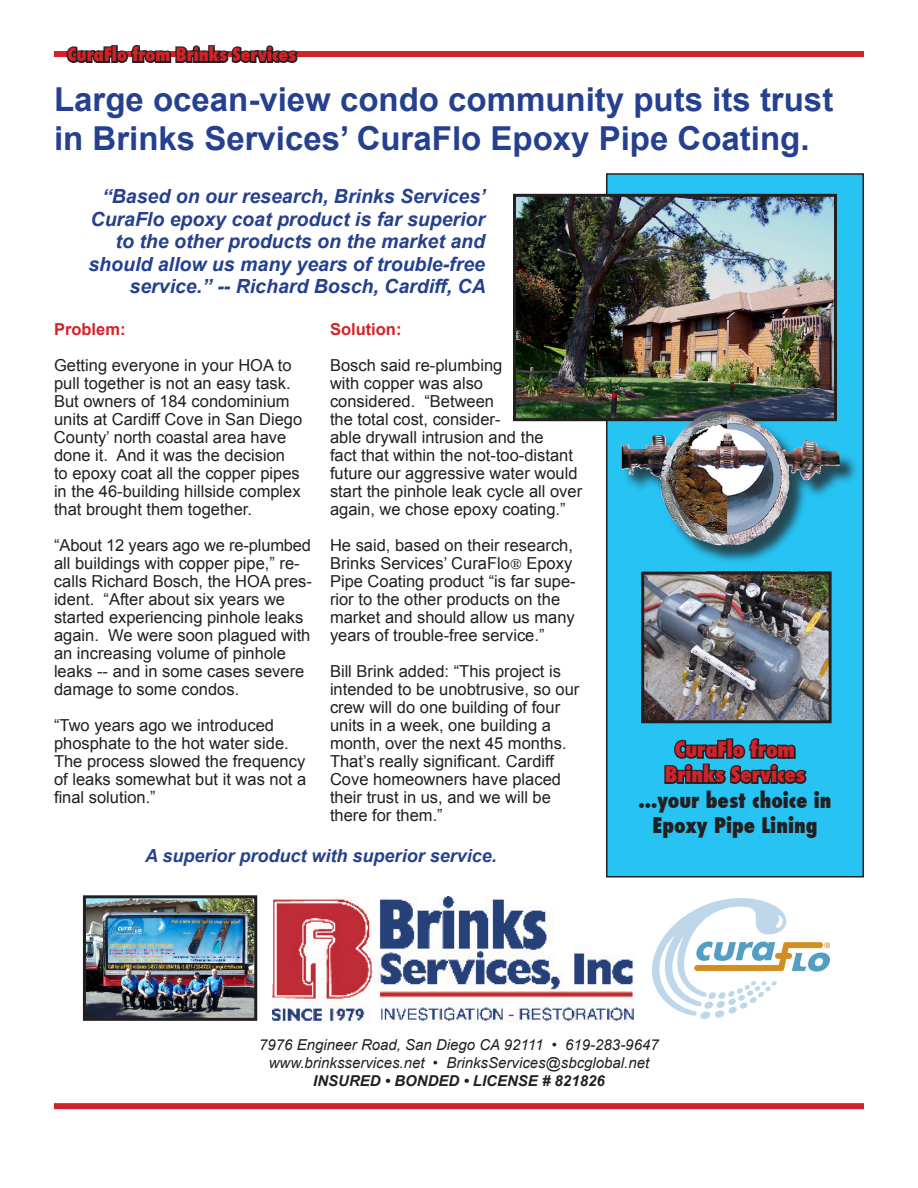
<style>
.page{position:relative;width:918px;height:1188px;background:#fff}
.page>*{position:absolute;margin:0;border:0;box-sizing:border-box;transform-origin:0 0}
.t1{font:700 33px/39.6px "Arial";color:#25408f}
.t2{font:800 condensed 21px/25.2px "Futura";color:#231f20;text-align:center}
.t3{font:800 condensed 21px/25.2px "Futura";color:#d1232a;text-align:center}
.t4{font:italic 700 19.5px/22.5px "Arial";color:#25408f;text-align:right}
.t5{font:italic 700 18px "Arial";color:#25408f}
.t6{font:800 condensed 18px "Futura";color:#d1232a}
.t7{font:16.5px/18px "Arial";color:#231f20}
.t8{font:700 16.5px "Arial";color:#d1232a}
.t9{font:italic 15px/18px "Arial";color:#231f20;text-align:center}
.t10{font:italic 700 15px "Arial";color:#231f20}
</style>
<div class="page">
<div style="left:54px;top:51px;width:810px;height:6px;background:#d1232a"></div>
<div style="left:607px;top:174px;width:256px;height:703px;background:#27c3f3"></div>
<div style="left:606px;top:173px;width:258px;height:705px;border:2px solid #231f20"></div>
<div style="left:54px;top:1103px;width:810px;height:6px;background:#d1232a"></div>
<svg style="left:664px;top:738px;width:143px;height:46px"></svg>
<svg style="left:66px;top:45px;width:232px;height:18px"></svg>
<img style="left:645px;top:576px;width:183px;height:143px">
<div style="left:641px;top:572px;width:191px;height:151px;border:3px solid #231f20"></div>
<img style="left:272px;top:897px;width:362px;height:126px">
<img style="left:87px;top:899px;width:166px;height:118px">
<img style="left:652px;top:899px;width:177px;height:119px">
<div style="left:83px;top:895px;width:174px;height:126px;border:3px solid #231f20"></div>
<img style="left:517px;top:198px;width:316px;height:219px">
<div style="left:513px;top:194px;width:324px;height:227px;border:3px solid #231f20"></div>
<div style="left:622px;top:411px;width:238px;height:154px;background:#231f20;opacity:.75"></div>
<img style="left:621px;top:411px;width:219px;height:134px">
<p class="t6" style="left:68px;top:43px;width:230px">CuraFlo from Brinks Services</p>
<h1 class="t1" style="left:54px;top:79px;width:781px">Large ocean-view condo community puts its trust in Brinks Services’ CuraFlo Epoxy Pipe Coating.</h1>
<p class="t4" style="left:88px;top:185px;width:399px">“Based on our research, Brinks Services’ CuraFlo epoxy coat product is far superior to the other products on the market and should allow us many years of trouble-free service.” -- Richard Bosch, Cardiff, CA</p>
<p class="t8" style="left:54px;top:320px;width:73px">Problem:</p>
<p class="t7" style="left:54px;top:356px;width:250px">Getting everyone in your HOA to pull together is not an easy task.<br>But owners of 184 condominium units at Cardiff Cove in San Diego<br>County’ north coastal area have done it. And it was the decision to epoxy coat all the copper pipes in the 46-building hillside complex that brought them together.</p>
<p class="t7" style="left:54px;top:536px;width:259px">“About 12 years ago we re-plumbed all buildings with copper pipe,” re&shy;calls Richard Bosch, the HOA pres&shy;ident. “After about six years we started experiencing pinhole leaks again. We were soon plagued with an increasing volume of pinhole leaks -- and in some cases severe damage to some condos.</p>
<p class="t7" style="left:54px;top:716px;width:254px">“Two years ago we introduced phosphate to the hot water side.<br>The process slowed the frequency of leaks somewhat but it was not a final solution.”</p>
<p class="t8" style="left:330px;top:320px;width:73px">Solution:</p>
<p class="t7" style="left:330px;top:356px;width:254px">Bosch said re-plumbing<br>with copper was also<br>considered. “Between<br>the total cost, consider-<br>able drywall intrusion and the<br>fact that within the not-too-distant future our aggressive water would start the pinhole leak cycle all over again, we chose epoxy coating.”</p>
<p class="t7" style="left:330px;top:536px;width:247px">He said, based on their research,<br>Brinks Services’ CuraFlo➔ Epoxy<br>Pipe Coating product “is far supe&shy;rior to the other products on the market and should allow us many years of trouble-free service.”</p>
<p class="t7" style="left:330px;top:662px;width:251px">Bill Brink added: “This project is intended to be unobtrusive, so our crew will do one building of four units in a week, one building a month, over the next 45 months.<br>That’s really significant. Cardiff<br>Cove homeowners have placed their trust in us, and we will be there for them.”</p>
<p class="t5" style="left:145px;top:845px;width:353px">A superior product with superior service.</p>
<p class="t3" style="left:665px;top:737px;width:142px">CuraFlo from<br>Brinks Services</p>
<p class="t2" style="left:638px;top:787px;width:195px">...your best choice in<br>Epoxy Pipe Lining</p>
<p class="t9" style="left:259px;top:1036px;width:401px">7976 Engineer Road, San Diego CA 92111 • 619-283-9647 www.brinksservices.net • BrinksServices@sbcglobal.net</p>
<p class="t10" style="left:313px;top:1073px;width:293px">INSURED • BONDED • LICENSE # 821826</p>
</div>
